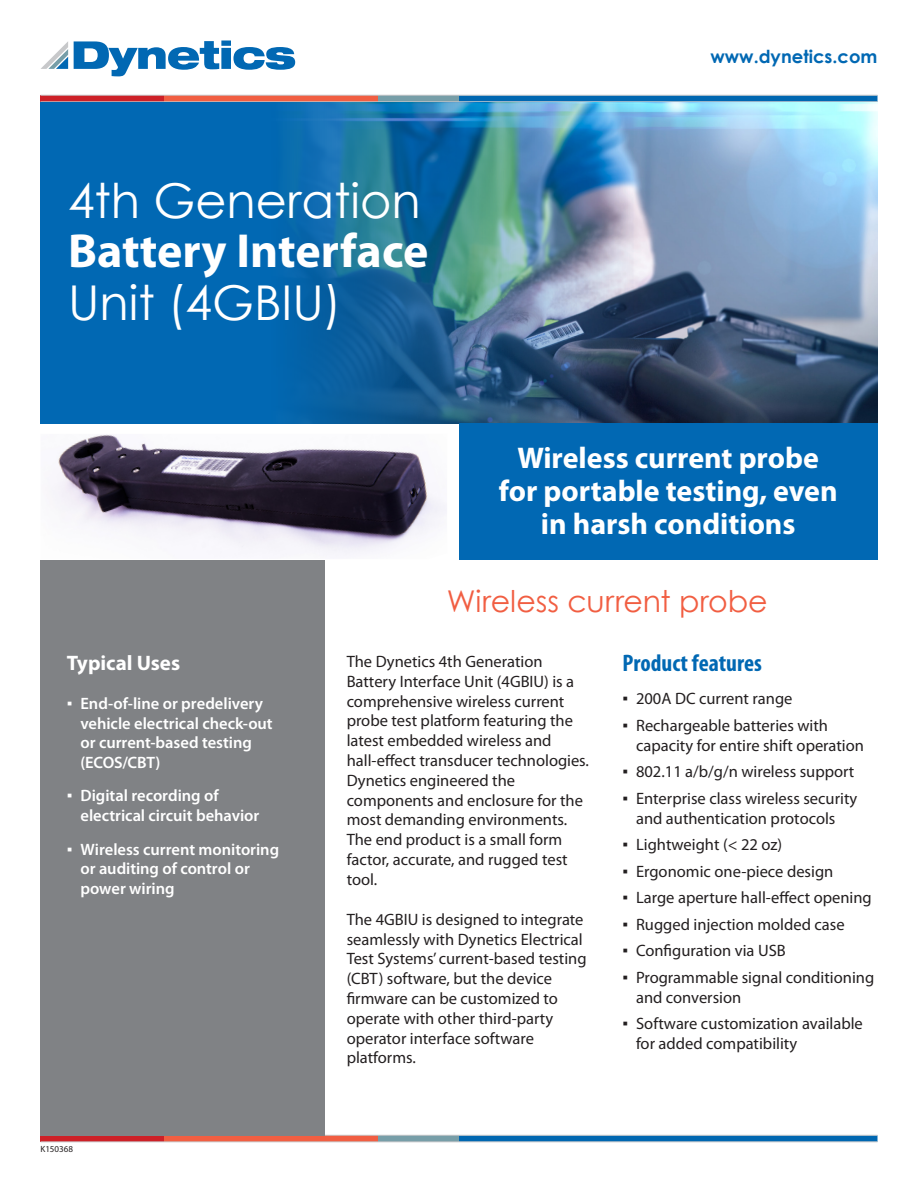
<style>
.page{position:relative;width:918px;height:1188px;background:#fff}
.page>*{position:absolute;margin:0;border:0;box-sizing:border-box;transform-origin:0 0}
.Header_1-Because-mat{font:48px "Century Gothic";color:#fff}
.Header_1-Action_Word{font:700 48px "Myriad Pro";color:#fff}
.Header_2{font:700 30px/33px "Myriad Pro";color:#fff;text-align:center}
.Header_3{font:30px "Century Gothic";color:#f15e42}
.Header_5_Blue_Conden{font:700 condensed 24px "Myriad Pro";color:#0168b3}
.Header_4{font:700 21px "Myriad Pro";letter-spacing:-.005em;color:#fff}
.t1{font:700 18px "Century Gothic";color:#0168b3}
.t2{font:16.5px/19.8px "Myriad Pro";color:#231f20}
.t3{font:600 16.5px/19.8px "Myriad Pro";color:#fff}
.tracking_number{font:9px "Myriad Pro";color:#231f20}
.s1{font-family:"Arial";font-weight:400}
.s2{font-family:"Arial"}
</style>
<div class="page">
<svg style="left:459px;top:1136px;width:419px;height:6px"></svg>
<div style="left:378px;top:1135px;width:81px;height:7px;background:#779ea8"></div>
<div style="left:164px;top:1135px;width:214px;height:7px;background:#f15e42"></div>
<div style="left:40px;top:1135px;width:124px;height:7px;background:#cd2027"></div>
<hr style="left:40px;top:1135px;width:838px;height:1px;background:#c7c8ca">
<hr style="left:40px;top:1142px;width:838px;height:1px;background:#c7c8ca">
<svg style="left:74px;top:40px;width:221px;height:36px"></svg>
<svg style="left:41px;top:41px;width:27px;height:28px"></svg>
<svg style="left:459px;top:96px;width:419px;height:6px"></svg>
<div style="left:378px;top:95px;width:81px;height:7px;background:#779ea8"></div>
<div style="left:164px;top:95px;width:214px;height:7px;background:#f15e42"></div>
<div style="left:40px;top:95px;width:124px;height:7px;background:#cd2027"></div>
<hr style="left:40px;top:95px;width:838px;height:1px;background:#c7c8ca">
<hr style="left:40px;top:102px;width:838px;height:1px;background:#c7c8ca">
<div style="left:40px;top:560px;width:286px;height:576px;background:#808285"></div>
<img style="left:52px;top:434px;width:395px;height:121px">
<img style="left:634px;top:102px;width:243px;height:321px">
<img style="left:40px;top:102px;width:594px;height:321px">
<div style="left:459px;top:423px;width:419px;height:137px;background:#0168b3"></div>
<p class="Header_1-Because-mat" style="left:68px;top:167px;width:354px">4th Generation</p>
<p class="Header_1-Action_Word" style="left:68px;top:219px;width:362px">Battery Interface</p>
<p class="Header_1-Because-mat" style="left:68px;top:270px;width:275px">Unit (4GBIU)</p>
<p class="t1" style="left:710px;top:43px;width:169px">www.dynetics.com</p>
<p class="Header_2" style="left:499px;top:441px;width:340px">Wireless current probe for portable testing, even in harsh conditions</p>
<p class="Header_3" style="left:447px;top:580px;width:323px">Wireless current probe</p>
<p class="Header_4" style="left:67px;top:650px;width:115px">Typical Uses</p>
<p class="t3" style="left:80px;top:693px;width:194px;text-indent:-14px"><span class="s1">▪</span> End-of-line or predelivery vehicle electrical check-out or current-based testing (ECOS/CBT)</p>
<p class="t3" style="left:80px;top:786px;width:180px;text-indent:-14px"><span class="s1">▪</span> Digital recording of electrical circuit behavior</p>
<p class="t3" style="left:80px;top:839px;width:200px;text-indent:-14px"><span class="s1">▪</span> Wireless current monitoring or auditing of control or power wiring</p>
<p class="tracking_number" style="left:40px;top:1143px;width:34px">K150368</p>
<p class="t2" style="left:347px;top:651px;width:244px">The Dynetics 4th Generation<br>Battery Interface Unit (4GBIU) is a comprehensive wireless current probe test platform featuring the latest embedded wireless and hall-effect transducer technologies.<br>Dynetics engineered the components and enclosure for the most demanding environments.<br>The end product is a small form factor, accurate, and rugged test tool.</p>
<p class="t2" style="left:347px;top:909px;width:241px">The 4GBIU is designed to integrate seamlessly with Dynetics Electrical<br>Test Systems’ current-based testing (CBT) software, but the device firmware can be customized to operate with other third-party operator interface software platforms.</p>
<p class="Header_5_Blue_Conden" style="left:623px;top:648px;width:141px">Product features</p>
<p class="t2" style="left:623px;top:689px;width:171px"><span class="s2">▪</span> 200A DC current range</p>
<p class="t2" style="left:636px;top:715px;width:230px;text-indent:-14px"><span class="s2">▪</span> Rechargeable batteries with capacity for entire shift operation</p>
<p class="t2" style="left:623px;top:762px;width:233px"><span class="s2">▪</span> 802.11 a/b/g/n wireless support</p>
<p class="t2" style="left:623px;top:788px;width:236px;text-align:center"><span class="s2">▪</span> Enterprise class wireless security and authentication protocols</p>
<p class="t2" style="left:623px;top:834px;width:161px"><span class="s2">▪</span> Lightweight (&lt; 22 oz)</p>
<p class="t2" style="left:623px;top:861px;width:212px"><span class="s2">▪</span> Ergonomic one-piece design</p>
<p class="t2" style="left:623px;top:888px;width:251px"><span class="s2">▪</span> Large aperture hall-effect opening</p>
<p class="t2" style="left:623px;top:914px;width:224px"><span class="s2">▪</span> Rugged injection molded case</p>
<p class="t2" style="left:623px;top:941px;width:165px"><span class="s2">▪</span> Configuration via USB</p>
<p class="t2" style="left:636px;top:967px;width:240px;text-indent:-14px"><span class="s2">▪</span> Programmable signal conditioning and conversion</p>
<p class="t2" style="left:636px;top:1014px;width:228px;text-indent:-14px"><span class="s2">▪</span> Software customization available for added compatibility</p>
</div>
